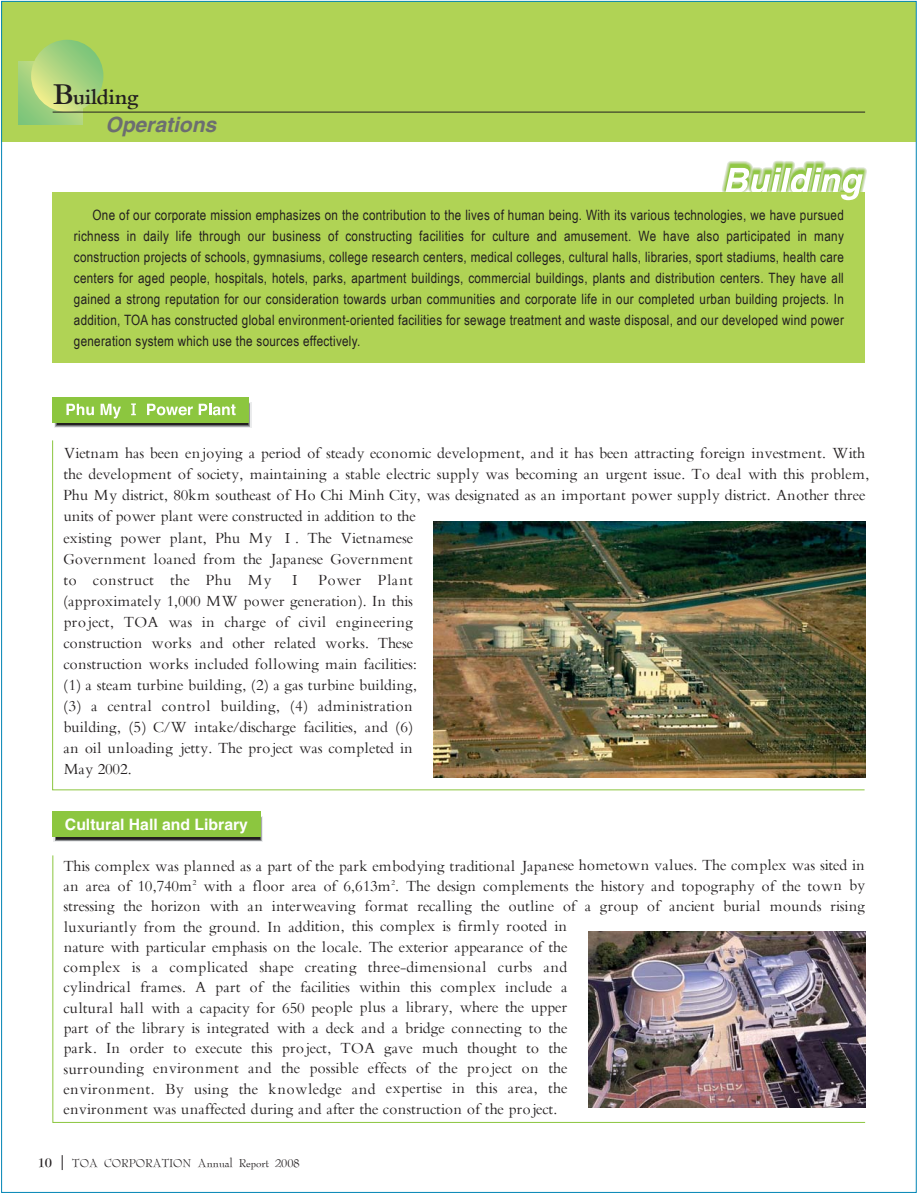
<style>
.page{position:relative;width:917px;height:1193px;background:#fff}
.page>*{position:absolute;margin:0;border:0;box-sizing:border-box;transform-origin:0 0}
.t1{font:700 22.5px "Kuriakos SSK";color:#231f20}
.t2{font:italic 700 21px "Helvetica";color:#6c6e70}
.t3{font:15.75px/21px "Kuriakos SSK";letter-spacing:.025em;color:#231f20}
.t4{font:700 15.75px "Helvetica";color:#fff}
.t5{font:700 15px "Bernadette";color:#231f20}
.t6{font:14.25px/21px "Arial Narrow";letter-spacing:.02em;color:#231f20;text-align:justify}
.t7{font:13.5px "Bernadette";color:#231f20}
.s1{font-size:31.5px}
.s2{font-family:"MS Mincho";font-size:14.25px}
</style>
<div class="page">
<div style="left:2px;top:1px;width:914px;height:141px;background:#b0d355"></div>
<svg style="left:52px;top:855px;width:813px;height:268px"></svg>
<svg style="left:62px;top:1155px;width:1px;height:15px"></svg>
<svg style="left:18px;top:61px;width:64px;height:64px;background:#98cd7e"></svg>
<div style="left:52px;top:397px;width:197px;height:25px;background:#8cc63f"></div>
<svg style="left:54px;top:402px;width:197px;height:26px"></svg>
<svg style="left:52px;top:440px;width:813px;height:350px"></svg>
<svg style="left:57px;top:836px;width:202px;height:3px"></svg>
<div style="left:54px;top:816px;width:208px;height:26px;border:1px solid #eeeff0"></div>
<div style="left:52px;top:811px;width:209px;height:25px;background:#8cc63f"></div>
<div style="left:53px;top:193px;width:812px;height:170px;background:#b0d355"></div>
<svg style="left:31px;top:40px;width:72px;height:72px;background:#afd581"></svg>
<img style="left:434px;top:521px;width:431px;height:256px">
<img style="left:588px;top:931px;width:277px;height:176px">
<hr style="left:53px;top:112px;width:812px;height:1px;background:#231f20">
<svg style="left:716px;top:161px;width:151px;height:40px"></svg>
<h1 class="t1" style="left:53px;top:83px;width:87px"><span class="s1">B</span>uilding</h1>
<h2 class="t2" style="left:105px;top:117px;width:116px">Operations</h2>
<p class="t6" style="left:74px;top:204px;width:771px;text-indent:19px">One of our corporate mission emphasizes on the contribution to the lives of human being. With its various technologies, we have pursued richness in daily life through our business of constructing facilities for culture and amusement. We have also participated in many construction projects of schools, gymnasiums, college research centers, medical colleges, cultural halls, libraries, sport stadiums, health care centers for aged people, hospitals, hotels, parks, apartment buildings, commercial buildings, plants and distribution centers. They have all gained a strong reputation for our consideration towards urban communities and corporate life in our completed urban building projects. In addition, TOA has constructed global environment-oriented facilities for sewage treatment and waste disposal, and our developed wind power generation system which use the sources effectively.</p>
<p class="t3" style="left:64px;top:442px;width:807px">Vietnam has been enjoying a period of steady economic development, and it has been attracting foreign investment. With the development of society, maintaining a stable electric supply was becoming an urgent issue. To deal with this problem, Phu My district, 80km southeast of Ho Chi Minh City, was designated as an important power supply district. Another three units of power plant were constructed in addition to the<br>existing power plant, Phu My <span class="s2">Ⅰ</span>. The Vietnamese<br>Government loaned from the Japanese Government<br>to construct the Phu My <span class="s2">Ⅰ</span> Power Plant<br>(approximately 1,000 MW power generation). In this<br>project, TOA was in charge of civil engineering<br>construction works and other related works. These<br>construction works included following main facilities:<br>(1) a steam turbine building, (2) a gas turbine building,<br>(3) a central control building, (4) administration<br>building, (5) C/W intake/discharge facilities, and (6)<br>an oil unloading jetty. The project was completed in<br>May 2002.</p>
<p class="t4" style="left:65px;top:818px;width:184px">Cultural Hall and Library</p>
<p class="t3" style="left:64px;top:855px;width:802px;line-height:20.2px">This complex was planned as a part of the park embodying traditional Japanese hometown values. The complex was sited in an area of 10,740m<sup>2</sup> with a floor area of 6,613m<sup>2</sup>. The design complements the history and topography of the town by stressing the horizon with an interweaving format recalling the outline of a group of ancient burial mounds rising luxuriantly from the ground. In addition, this complex is firmly rooted in<br>nature with particular emphasis on the locale. The exterior appearance of the<br>complex is a complicated shape creating three-dimensional curbs and<br>cylindrical frames. A part of the facilities within this complex include a<br>cultural hall with a capacity for 650 people plus a library, where the upper<br>part of the library is integrated with a deck and a bridge connecting to the<br>park. In order to execute this project, TOA gave much thought to the<br>surrounding environment and the possible effects of the project on the<br>environment. By using the knowledge and expertise in this area, the<br>environment was unaffected during and after the construction of the project.</p>
<p class="t5" style="left:38px;top:1154px;width:16px">10</p>
<p class="t7" style="left:72px;top:1156px;width:229px">TOA CORPORATION Annual Report 2008</p>
</div>
